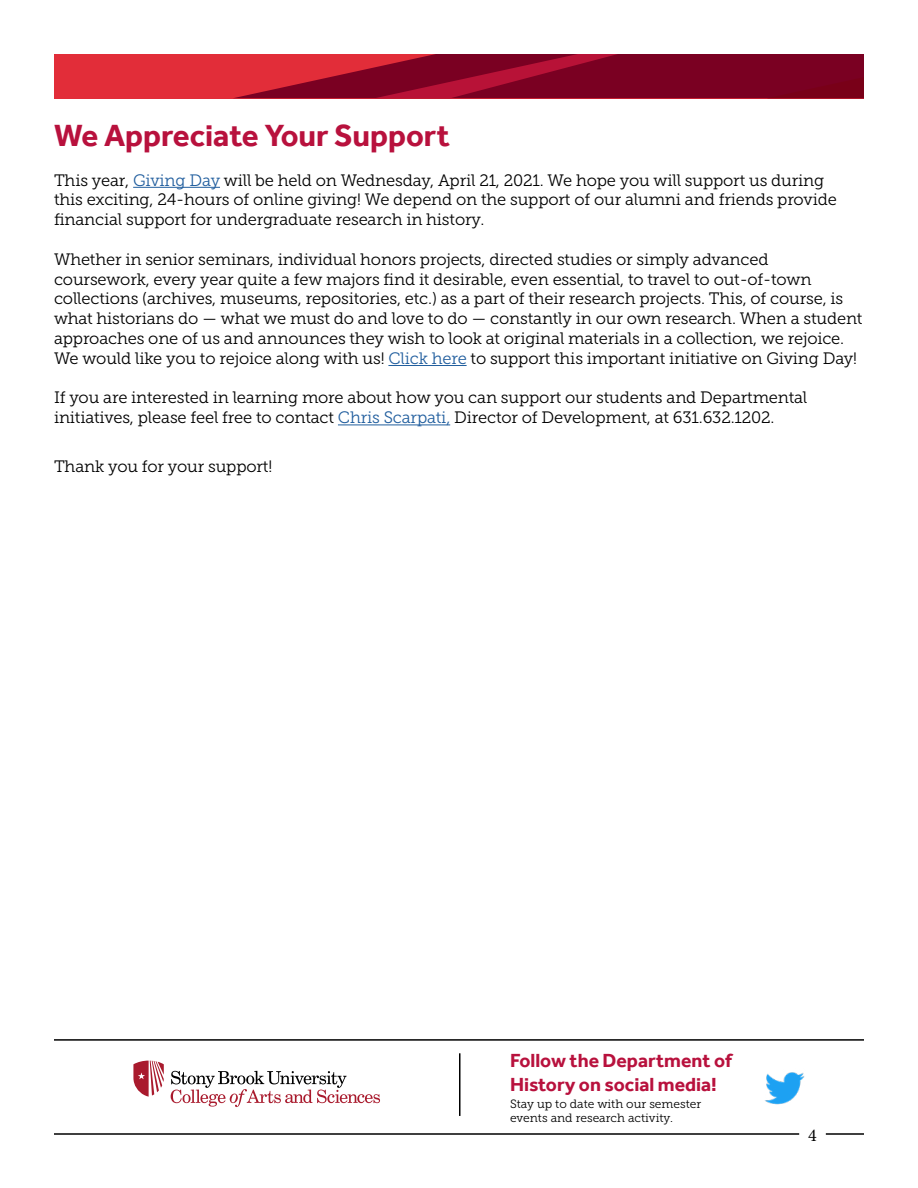
<style>
.page{position:relative;width:918px;height:1188px;background:#fff}
.page>*{position:absolute;margin:0;border:0;box-sizing:border-box;transform-origin:0 0}
.t1{font:700 31.5px "Effra";color:#b8113d}
.t2{font:700 19.5px/23.4px "Effra";color:#b8113d}
.t3{font:18px "Minion Pro";color:#000}
.t4{font:16.5px/19.8px "Museo Slab 300";letter-spacing:-.01em;color:#000}
.t5{font:12px/14.4px "Museo Slab 300";color:#000}
.s1{color:#215e9e}
</style>
<div class="page">
<hr style="left:54px;top:1133px;width:745px;height:2px;background:#000">
<svg style="left:54px;top:54px;width:810px;height:44px;background:#a2102b"></svg>
<hr style="left:826px;top:1133px;width:38px;height:2px;background:#000">
<svg style="left:171px;top:1071px;width:209px;height:36px"></svg>
<svg style="left:133px;top:1061px;width:31px;height:36px"></svg>
<hr style="left:54px;top:1039px;width:810px;height:2px;background:#000">
<img style="left:765px;top:1072px;width:40px;height:33px">
<hr style="left:459px;top:1053px;width:1px;height:63px;background:#000">
<hr style="left:133px;top:187px;width:87px;height:1px;background:#215e9e">
<hr style="left:388px;top:365px;width:79px;height:1px;background:#215e9e">
<hr style="left:338px;top:425px;width:112px;height:1px;background:#215e9e">
<h1 class="t1" style="left:54px;top:117px;width:398px">We Appreciate Your Support</h1>
<p class="t4" style="left:54px;top:170px;width:784px">This year, <span class="s1">Giving Day</span> will be held on Wednesday, April 21, 2021. We hope you will support us during this exciting, 24-hours of online giving! We depend on the support of our alumni and friends provide financial support for undergraduate research in history.</p>
<p class="t4" style="left:54px;top:249px;width:810px">Whether in senior seminars, individual honors projects, directed studies or simply advanced coursework, every year quite a few majors find it desirable, even essential, to travel to out-of-town collections (archives, museums, repositories, etc.) as a part of their research projects. This, of course, is what historians do — what we must do and love to do — constantly in our own research. When a student approaches one of us and announces they wish to look at original materials in a collection, we rejoice.<br>We would like you to rejoice along with us! <span class="s1">Click here</span> to support this important initiative on Giving Day!</p>
<p class="t4" style="left:54px;top:388px;width:755px">If you are interested in learning more about how you can support our students and Departmental initiatives, please feel free to contact <span class="s1">Chris Scarpati,</span> Director of Development, at 631.632.1202.</p>
<p class="t4" style="left:54px;top:456px;width:220px">Thank you for your support!</p>
<p class="t2" style="left:510px;top:1049px;width:224px">Follow the Department of<br>History on social media!</p>
<p class="t5" style="left:510px;top:1096px;width:193px">Stay up to date with our semester events and research activity.</p>
<p class="t3" style="left:808px;top:1123px;width:10px">4</p>
</div>
